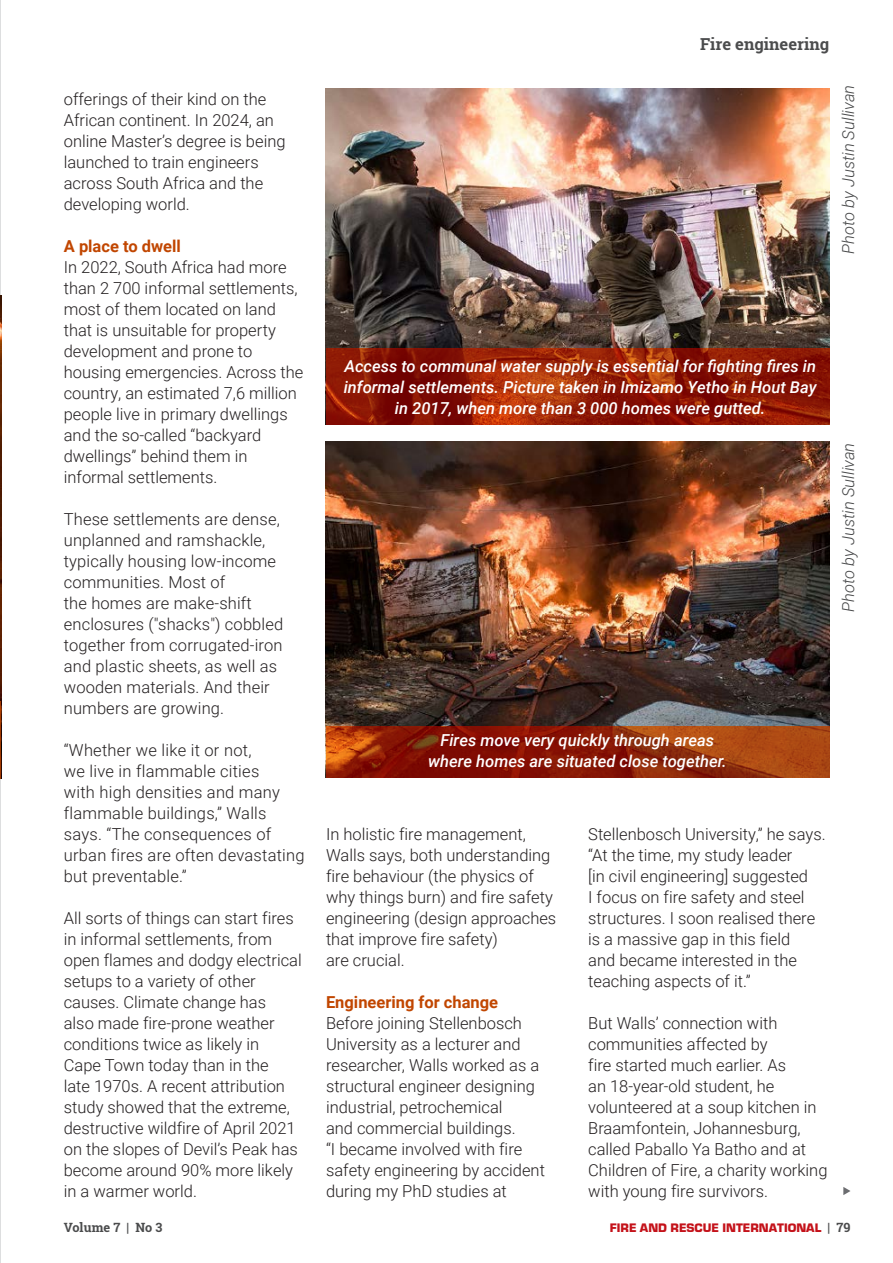
<style>
.page{position:relative;width:893px;height:1263px;background:#fff}
.page>*{position:absolute;margin:0;border:0;box-sizing:border-box;transform-origin:0 0}
.t1{font:300 16.5px/21px "Roboto";color:#231f20}
.Captions{font:italic 500 16.5px/21px "Roboto";color:#fff;text-align:center}
.Captions-2{font:italic 300 16.5px "Roboto";color:#454647}
.t2{font:700 16.5px "Roboto";color:#c14600}
.t3{font:700 16.5px "Roboto Slab";color:#4b4c4d}
.t4{font:900 12.75px "Eurostile";color:#c4121a}
.t5{font:700 12.75px "Roboto Slab";color:#4b4c4d}
.s1{font-family:"Roboto Slab";font-weight:700;color:#4b4c4d}
</style>
<div class="page">
<hr style="left:0;top:0;width:1px;height:1263px;background:#bcbdc0">
<img style="left:0;top:295px;width:1px;height:406px">
<hr style="left:0;top:701px;width:1px;height:77px;background:#c14600">
<svg style="left:843px;top:1187px;width:7px;height:8px"></svg>
<img style="left:326px;top:89px;width:503px;height:259px">
<img style="left:326px;top:442px;width:503px;height:284px">
<svg style="left:326px;top:726px;width:503px;height:52px;background:#942809"></svg>
<svg style="left:326px;top:348px;width:503px;height:77px;background:#921b05"></svg>
<p class="t1" style="left:64px;top:88px;width:223px">offerings of their kind on the<br>African continent. In 2024, an online Master’s degree is being launched to train engineers across South Africa and the developing world.</p>
<p class="t2" style="left:64px;top:235px;width:119px">A place to dwell</p>
<p class="t1" style="left:64px;top:256px;width:241px">In 2022, South Africa had more than 2 700 informal settlements, most of them located on land that is unsuitable for property development and prone to housing emergencies. Across the country, an estimated 7,6 million people live in primary dwellings and the so-called “backyard dwellings” behind them in informal settlements.</p>
<p class="t1" style="left:64px;top:508px;width:221px">These settlements are dense, unplanned and ramshackle, typically housing low-income communities. Most of<br>the homes are make-shift enclosures ("shacks") cobbled together from corrugated-iron and plastic sheets, as well as wooden materials. And their numbers are growing.</p>
<p class="t1" style="left:64px;top:739px;width:242px">“Whether we like it or not,<br>we live in flammable cities<br>with high densities and many flammable buildings,” Walls says. “The consequences of urban fires are often devastating but preventable.”</p>
<p class="t1" style="left:64px;top:907px;width:239px">All sorts of things can start fires in informal settlements, from open flames and dodgy electrical setups to a variety of other causes. Climate change has<br>also made fire-prone weather conditions twice as likely in<br>Cape Town today than in the<br>late 1970s. A recent attribution study showed that the extreme, destructive wildfire of April 2021 on the slopes of Devil’s Peak has become around 90% more likely in a warmer world.</p>
<p class="t3" style="left:700px;top:33px;width:131px">Fire engineering</p>
<p class="Captions-2" style="left:837px;top:254px;width:170px;rotate:-90deg">Photo by Justin Sullivan</p>
<p class="Captions" style="left:344px;top:355px;width:474px">Access to communal water supply is essential for fighting fires in informal settlements. Picture taken in Imizamo Yetho in Hout Bay in 2017, when more than 3 000 homes were gutted.</p>
<p class="Captions-2" style="left:837px;top:611px;width:170px;rotate:-90deg">Photo by Justin Sullivan</p>
<p class="Captions" style="left:428px;top:729px;width:300px">Fires move very quickly through areas where homes are situated close together.</p>
<p class="t1" style="left:326px;top:823px;width:232px">In holistic fire management,<br>Walls says, both understanding fire behaviour (the physics of why things burn) and fire safety engineering (design approaches that improve fire safety)</p>
<p class="t1" style="left:326px;top:949px;width:80px">are crucial.</p>
<p class="t2" style="left:326px;top:991px;width:174px">Engineering for change</p>
<p class="t1" style="left:326px;top:1012px;width:220px">Before joining Stellenbosch<br>University as a lecturer and researcher, Walls worked as a structural engineer designing industrial, petrochemical<br>and commercial buildings.<br>“I became involved with fire safety engineering by accident during my PhD studies at</p>
<p class="t1" style="left:588px;top:823px;width:239px">Stellenbosch University,” he says. “At the time, my study leader<br>[in civil engineering] suggested<br>I focus on fire safety and steel structures. I soon realised there is a massive gap in this field<br>and became interested in the teaching aspects of it.”</p>
<p class="t1" style="left:588px;top:1012px;width:241px">But Walls’ connection with communities affected by<br>fire started much earlier. As<br>an 18-year-old student, he volunteered at a soup kitchen in<br>Braamfontein, Johannesburg, called Paballo Ya Batho and at<br>Children of Fire, a charity working with young fire survivors.</p>
<p class="t5" style="left:64px;top:1218px;width:100px">Volume 7 | No 3</p>
<p class="t4" style="left:610px;top:1220px;width:242px">FIRE AND RESCUE INTERNATIONAL <span class="s1">| 79</span></p>
</div>
